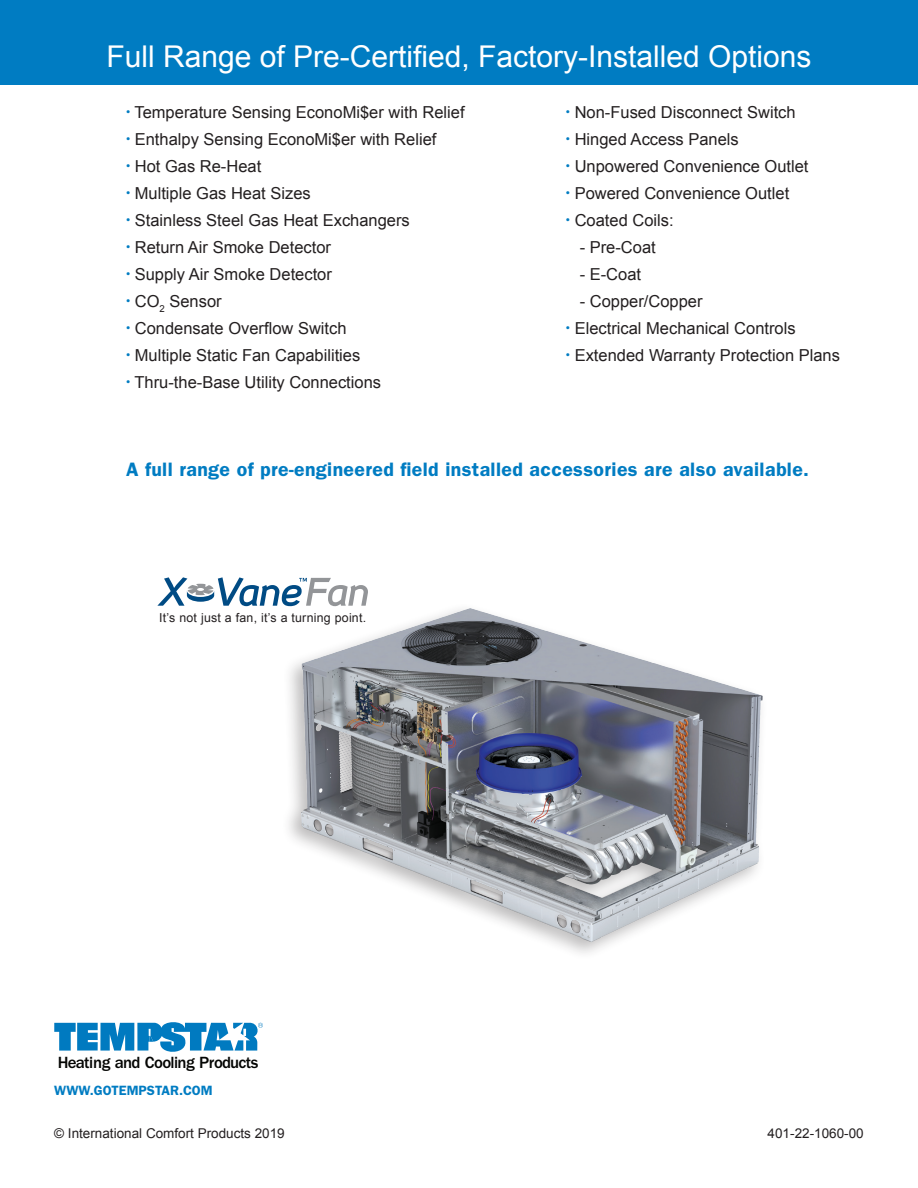
<style>
.page{position:relative;width:918px;height:1188px;background:#fff}
.page>*{position:absolute;margin:0;border:0;box-sizing:border-box;transform-origin:0 0}
.t1{font:30px "Arial";color:#fff}
.t2{font:600 19.5px "ITC Franklin Gothic Std";letter-spacing:.02em;color:#007cc2}
.t3{font:500 16.8px "ITC Franklin Gothic Std";letter-spacing:-.04em;color:#040503}
.t4{font:16.5px "Arial";color:#231f20}
.t5{font:13.5px "Arial";color:#231f20}
.t6{font:600 13.5px "ITC Franklin Gothic Std";color:#007cc2}
.t7{font:12.3px "Arial";letter-spacing:.02em;color:#231f20}
.s1{font-size:12px;color:#007cc2}
</style>
<div class="page">
<div style="left:281px;top:601px;width:488px;height:360px;background:#231f20;opacity:.3"></div>
<img style="left:301px;top:608px;width:169px;height:225px">
<svg style="left:54px;top:1022px;width:209px;height:30px"></svg>
<svg style="left:157px;top:577px;width:211px;height:29px"></svg>
<div style="left:0;top:0;width:918px;height:85px;background:#007cc2"></div>
<p class="t1" style="left:106px;top:37px;width:707px">Full Range of Pre-Certified, Factory-Installed Options</p>
<p class="t4" style="left:126px;top:101px;width:340px"><span class="s1">•</span> Temperature Sensing EconoMi$er with Relief</p>
<p class="t4" style="left:126px;top:128px;width:312px"><span class="s1">•</span> Enthalpy Sensing EconoMi$er with Relief</p>
<p class="t4" style="left:126px;top:155px;width:137px"><span class="s1">•</span> Hot Gas Re-Heat</p>
<p class="t4" style="left:126px;top:182px;width:186px"><span class="s1">•</span> Multiple Gas Heat Sizes</p>
<p class="t4" style="left:126px;top:209px;width:285px"><span class="s1">•</span> Stainless Steel Gas Heat Exchangers</p>
<p class="t4" style="left:126px;top:236px;width:207px"><span class="s1">•</span> Return Air Smoke Detector</p>
<p class="t4" style="left:126px;top:263px;width:207px"><span class="s1">•</span> Supply Air Smoke Detector</p>
<p class="t4" style="left:126px;top:290px;width:97px"><span class="s1">•</span> CO<sub>2</sub> Sensor</p>
<p class="t4" style="left:126px;top:317px;width:222px"><span class="s1">•</span> Condensate Overflow Switch</p>
<p class="t4" style="left:126px;top:344px;width:236px"><span class="s1">•</span> Multiple Static Fan Capabilities</p>
<p class="t4" style="left:126px;top:371px;width:257px"><span class="s1">•</span> Thru-the-Base Utility Connections</p>
<p class="t4" style="left:566px;top:101px;width:231px"><span class="s1">•</span> Non-Fused Disconnect Switch</p>
<p class="t4" style="left:566px;top:128px;width:174px"><span class="s1">•</span> Hinged Access Panels</p>
<p class="t4" style="left:566px;top:155px;width:244px"><span class="s1">•</span> Unpowered Convenience Outlet</p>
<p class="t4" style="left:566px;top:182px;width:225px"><span class="s1">•</span> Powered Convenience Outlet</p>
<p class="t4" style="left:566px;top:209px;width:109px"><span class="s1">•</span> Coated Coils:</p>
<p class="t4" style="left:580px;top:236px;width:78px">- Pre-Coat</p>
<p class="t4" style="left:580px;top:263px;width:63px">- E-Coat</p>
<p class="t4" style="left:580px;top:290px;width:124px">- Copper/Copper</p>
<p class="t4" style="left:566px;top:317px;width:231px"><span class="s1">•</span> Electrical Mechanical Controls</p>
<p class="t4" style="left:566px;top:344px;width:276px"><span class="s1">•</span> Extended Warranty Protection Plans</p>
<p class="t2" style="left:126px;top:457px;width:685px">A full range of pre-engineered field installed accessories are also available.</p>
<p class="t7" style="left:159px;top:609px;width:209px">It’s not just a fan, it’s a turning point.</p>
<p class="t3" style="left:58px;top:1053px;width:202px">Heating and Cooling Products</p>
<p class="t6" style="left:54px;top:1083px;width:160px">WWW.GOTEMPSTAR.COM</p>
<p class="t5" style="left:54px;top:1125px;width:232px">© International Comfort Products 2019</p>
<p class="t5" style="left:768px;top:1125px;width:98px">401-22-1060-00</p>
</div>
